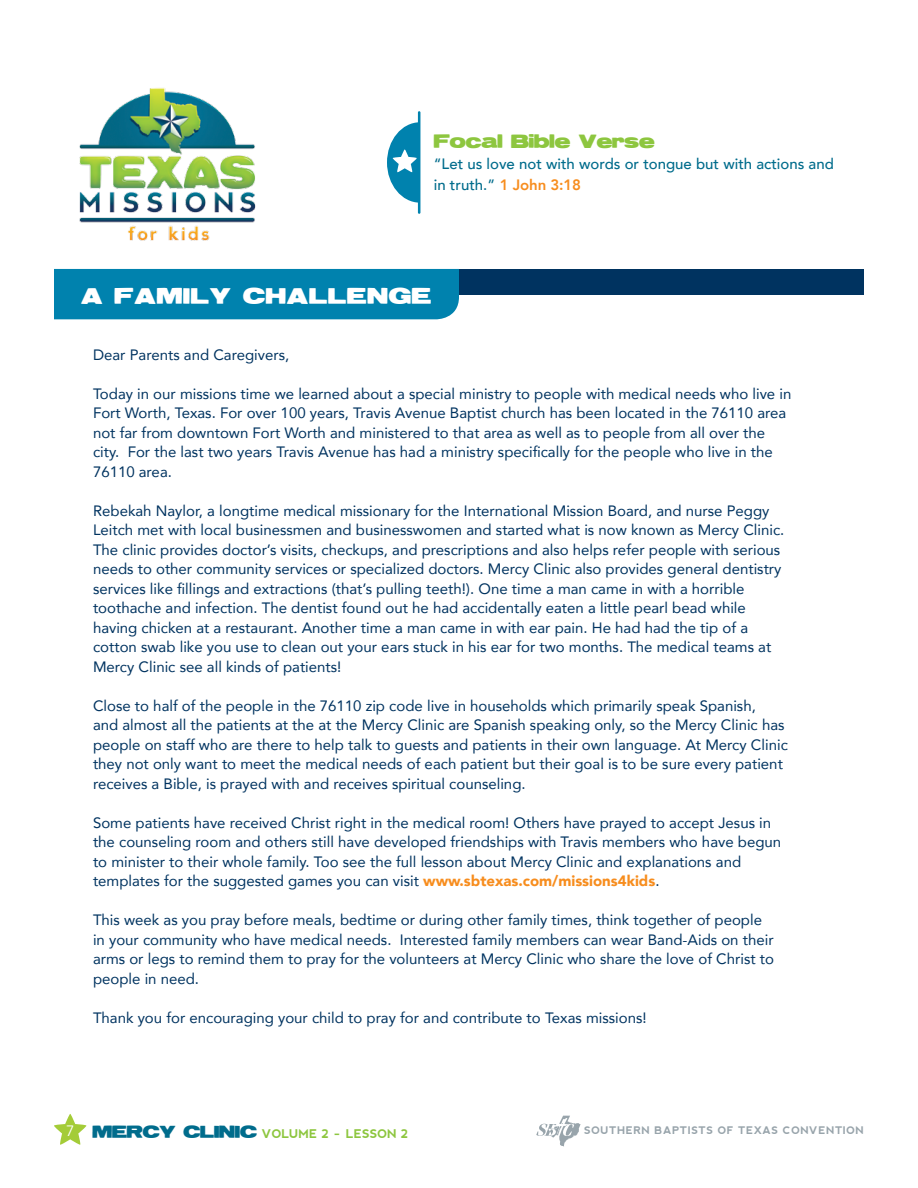
<style>
.page{position:relative;width:918px;height:1188px;background:#fff}
.page>*{position:absolute;margin:0;border:0;box-sizing:border-box;transform-origin:0 0}
.t1{font:19.5px "Reservoir Grunge";letter-spacing:.05em;color:#fff}
.t2{font:16.5px "Reservoir Grunge";color:#8dc63f}
.t3{font:15px/19.5px "Avenir";color:#003360}
.t4{font:500 15px/21px "Avenir";color:#006c8c}
.t5{font:700 12px "nevis";color:#8dc63f}
.t6{font:700 10.5px "nevis";letter-spacing:.05em;color:#98a4ab}
.s1{font-weight:800;color:#f78d1e}
.s2{font-weight:900;color:#f78d1e}
.s3{font-family:"Reservoir Grunge";font-weight:400;font-size:15px;color:#006c8c}
.s4{font-size:15px}
</style>
<div class="page">
<svg style="left:54px;top:1114px;width:33px;height:31px"></svg>
<svg style="left:536px;top:1116px;width:45px;height:30px"></svg>
<div style="left:54px;top:269px;width:810px;height:25px;background:#003360"></div>
<div style="left:54px;top:269px;width:405px;height:50px;background:#0082ae"></div>
<img style="left:79px;top:88px;width:177px;height:153px">
<hr style="left:418px;top:111px;width:2px;height:103px;background:#0082ae">
<svg style="left:387px;top:122px;width:31px;height:81px"></svg>
<p class="t2" style="left:434px;top:132px;width:222px">Focal Bible Verse</p>
<p class="t4" style="left:434px;top:152px;width:402px">“Let us love not with words or tongue but with actions and in truth.” <span class="s1">1 John 3:18</span></p>
<h1 class="t1" style="left:81px;top:286px;width:352px">A FAMILY CHALLENGE</h1>
<p class="t3" style="left:93px;top:344px;width:198px">Dear Parents and Caregivers,</p>
<p class="t3" style="left:93px;top:383px;width:700px">Today in our missions time we learned about a special ministry to people with medical needs who live in Fort Worth, Texas. For over 100 years, Travis Avenue Baptist church has been located in the 76110 area not far from downtown Fort Worth and ministered to that area as well as to people from all over the city. For the last two years Travis Avenue has had a ministry specifically for the people who live in the 76110 area.</p>
<p class="t3" style="left:93px;top:500px;width:693px">Rebekah Naylor, a longtime medical missionary for the International Mission Board, and nurse Peggy Leitch met with local businessmen and businesswomen and started what is now known as Mercy Clinic.<br>The clinic provides doctor’s visits, checkups, and prescriptions and also helps refer people with serious needs to other community services or specialized doctors. Mercy Clinic also provides general dentistry services like fillings and extractions (that’s pulling teeth!). One time a man came in with a horrible toothache and infection. The dentist found out he had accidentally eaten a little pearl bead while having chicken at a restaurant. Another time a man came in with ear pain. He had had the tip of a cotton swab like you use to clean out your ears stuck in his ear for two months. The medical teams at Mercy Clinic see all kinds of patients!</p>
<p class="t3" style="left:93px;top:695px;width:696px">Close to half of the people in the 76110 zip code live in households which primarily speak Spanish,<br>and almost all the patients at the at the Mercy Clinic are Spanish speaking only, so the Mercy Clinic has people on staff who are there to help talk to guests and patients in their own language. At Mercy Clinic they not only want to meet the medical needs of each patient but their goal is to be sure every patient receives a Bible, is prayed with and receives spiritual counseling.</p>
<p class="t3" style="left:93px;top:812px;width:690px">Some patients have received Christ right in the medical room! Others have prayed to accept Jesus in the counseling room and others still have developed friendships with Travis members who have begun to minister to their whole family. Too see the full lesson about Mercy Clinic and explanations and templates for the suggested games you can visit <span class="s2">www.sbtexas.com/missions4kids</span>.</p>
<p class="t3" style="left:93px;top:910px;width:683px">This week as you pray before meals, bedtime or during other family times, think together of people in your community who have medical needs. Interested family members can wear Band-Aids on their arms or legs to remind them to pray for the volunteers at Mercy Clinic who share the love of Christ to people in need.</p>
<p class="t3" style="left:93px;top:1007px;width:555px">Thank you for encouraging your child to pray for and contribute to Texas missions!</p>
<p class="t5" style="left:66px;top:1126px;width:344px"><sup>7</sup> <span class="s3">MERCY CLINIC</span> VOLUME 2 <span class="s4">-</span> LESSON 2</p>
<p class="t6" style="left:584px;top:1125px;width:281px">SOUTHERN BAPTISTS OF TEXAS CONVENTION</p>
</div>
